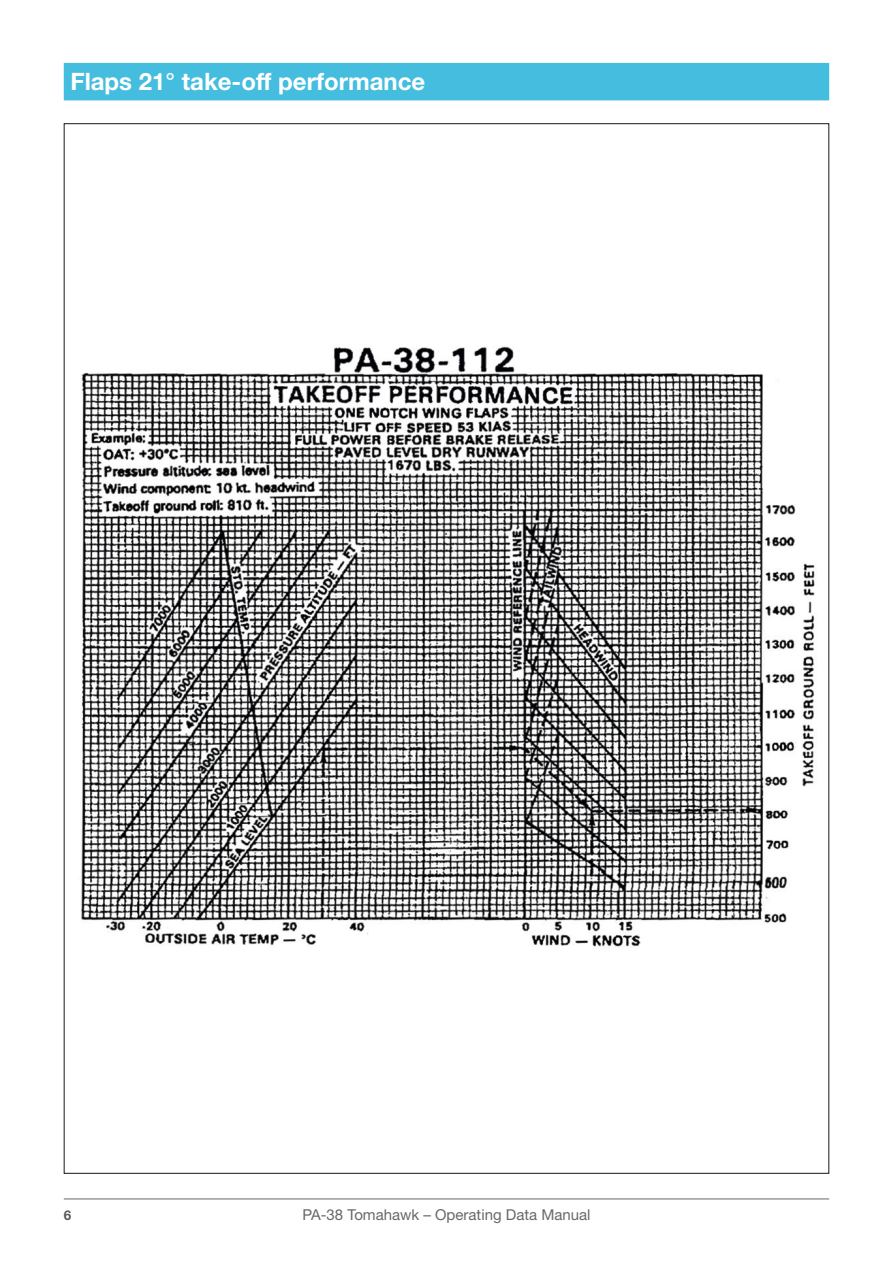
<style>
.page{position:relative;width:893px;height:1263px;background:#fff}
.page>*{position:absolute;margin:0;border:0;box-sizing:border-box;transform-origin:0 0}
.t1{font:700 24px "Helvetica Neue LT Std";color:#fff}
.t2{font:15px "Helvetica Neue LT Std";color:#686868}
.t3{font:700 13.5px "Helvetica Neue LT Std";color:#5b5b5b}
</style>
<div class="page">
<hr style="left:64px;top:1199px;width:765px;height:1px;background:#686868">
<div style="left:64px;top:63px;width:765px;height:37px;background:#45bddf"></div>
<img style="left:81px;top:346px;width:734px;height:601px">
<h1 class="t1" style="left:70px;top:67px;width:356px">Flaps 21° take-off performance</h1>
<p class="t3" style="left:64px;top:1207px;width:9px">6</p>
<p class="t2" style="left:302px;top:1206px;width:290px">PA-38 Tomahawk – Operating Data Manual</p>
</div>
